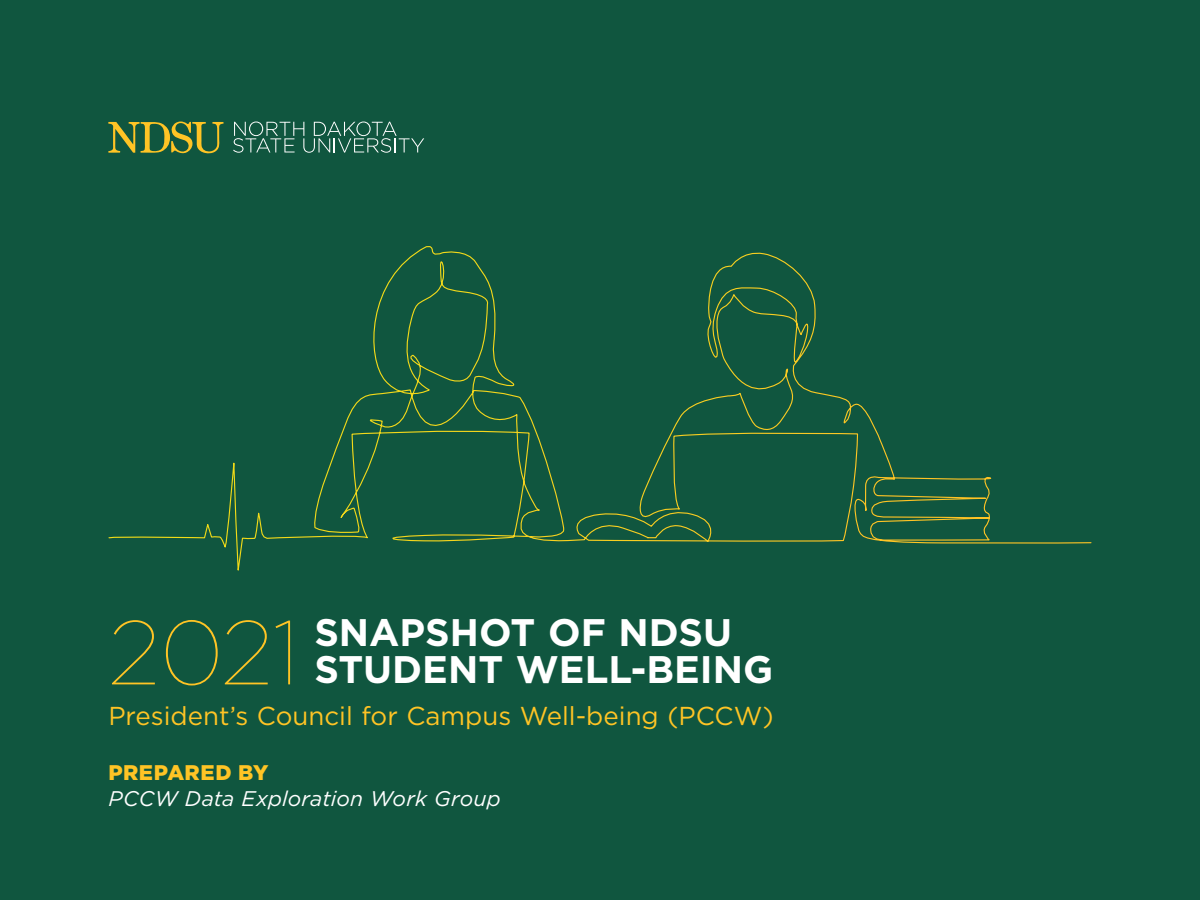
<style>
.page{position:relative;width:1200px;height:900px;background:#10563f}
.page>*{position:absolute;margin:0;border:0;box-sizing:border-box;transform-origin:0 0}
.t1{font:100 90.45px "Gotham";color:#ffc425}
.t2{font:700 38.4px "Gotham";color:#fff}
.t3{font:25.95px "Gotham";color:#ffc425}
.t4{font:italic 21.15px "Gotham";letter-spacing:.01em;color:#fff}
.t5{font:900 21.15px "Gotham";letter-spacing:.025em;color:#ffc425}
</style>
<div class="page">
<svg style="left:108px;top:121px;width:116px;height:33px"></svg>
<svg style="left:233px;top:122px;width:191px;height:31px"></svg>
<svg style="left:108px;top:246px;width:984px;height:324px"></svg>
<h2 class="t2" style="left:314px;top:607px;width:419px">SNAPSHOT OF NDSU</h2>
<h1 class="t1" style="left:108px;top:597px;width:194px">2021</h1>
<h2 class="t2" style="left:314px;top:644px;width:460px">STUDENT WELL-BEING</h2>
<p class="t3" style="left:108px;top:699px;width:667px">President’s Council for Campus Well-being (PCCW)</p>
<p class="t5" style="left:108px;top:758px;width:162px">PREPARED BY</p>
<p class="t4" style="left:108px;top:785px;width:394px">PCCW Data Exploration Work Group</p>
</div>
